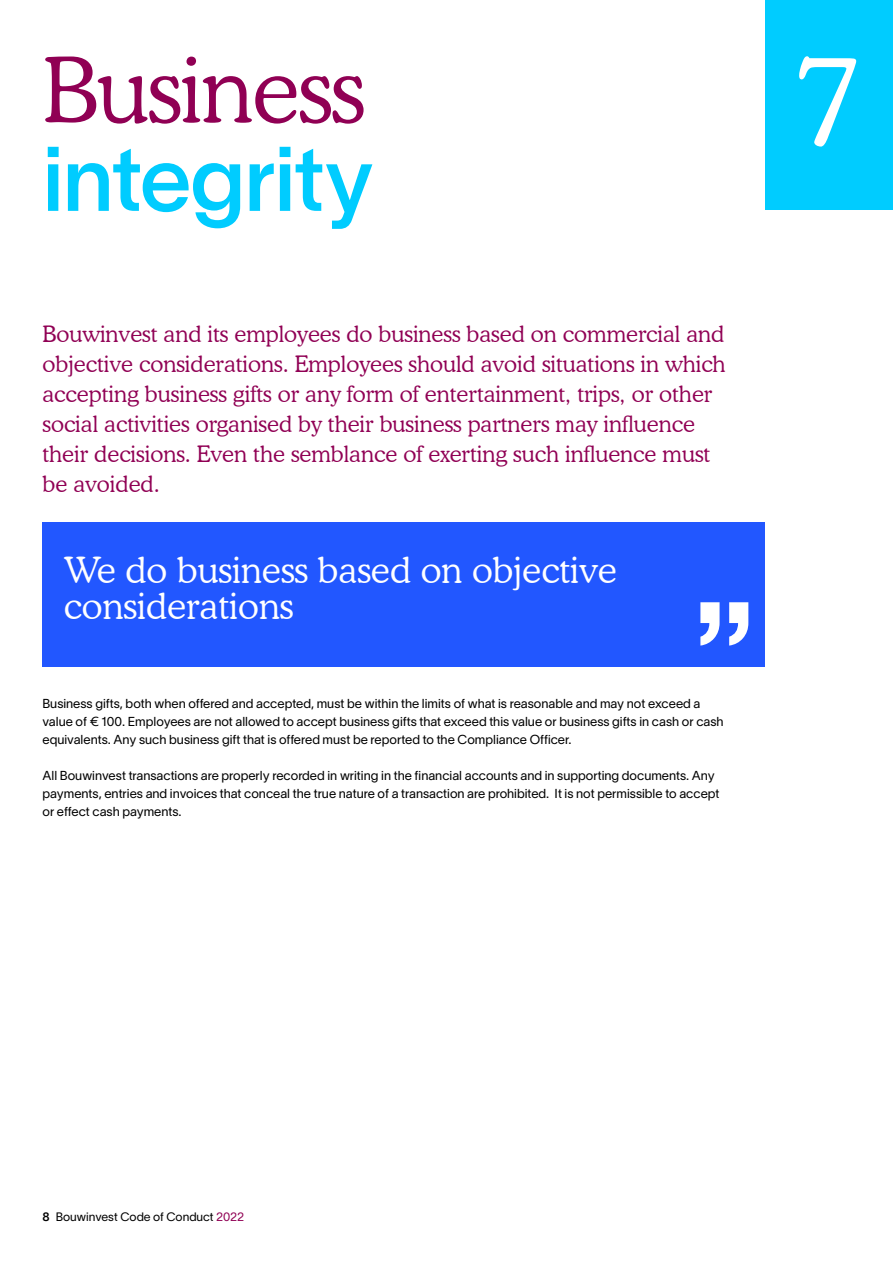
<style>
.page{position:relative;width:893px;height:1263px;background:#fff}
.page>*{position:absolute;margin:0;border:0;box-sizing:border-box;transform-origin:0 0}
.t1{font:700 135px "ASR Helvetica";color:#fff}
.t2{font:300 123px "Cooper BT";color:#fff}
.t3{font:90px "Lausanne 500";letter-spacing:-.015em;color:#0cf}
.t4{font:300 90px "Cooper BT";letter-spacing:-.015em;color:#900054}
.t5{font:300 36px/36px "Cooper BT";color:#fff}
.t6{font:300 22.5px/30px "Cooper BT";color:#900054}
.t7{font:12.75px/18px "Lausanne 300";color:#000}
.t8{font:12px "Lausanne 300";color:#000}
.s1{font-family:"Lausanne 600"}
.s2{color:#900054}
</style>
<div class="page">
<div style="left:43px;top:522px;width:722px;height:144px;background:#2257ff"></div>
<div style="left:765px;top:0;width:128px;height:210px;background:#0cf"></div>
<h3 class="t4" style="left:43px;top:36px;width:324px">Business</h3>
<h3 class="t3" style="left:43px;top:123px;width:333px">integrity</h3>
<p class="t6" style="left:43px;top:319px;width:685px">Bouwinvest and its employees do business based on commercial and objective considerations. Employees should avoid situations in which accepting business gifts or any form of entertainment, trips, or other social activities organised by their business partners may influence their decisions. Even the semblance of exerting such influence must be avoided.</p>
<h3 class="t5" style="left:64px;top:552px;width:555px">We do business based on objective considerations</h3>
<h1 class="t1" style="left:693px;top:567px;width:64px">”</h1>
<p class="t7" style="left:43px;top:694px;width:683px">Business gifts, both when offered and accepted, must be within the limits of what is reasonable and may not exceed a value of € 100. Employees are not allowed to accept business gifts that exceed this value or business gifts in cash or cash equivalents. Any such business gift that is offered must be reported to the Compliance Officer.</p>
<p class="t7" style="left:43px;top:766px;width:678px">All Bouwinvest transactions are properly recorded in writing in the financial accounts and in supporting documents. Any payments, entries and invoices that conceal the true nature of a transaction are prohibited. It is not permissible to accept or effect cash payments.</p>
<h2 class="t2" style="left:795px;top:17px;width:68px">7</h2>
<p class="t8" style="left:43px;top:1209px;width:203px"><span class="s1">8</span> Bouwinvest Code of Conduct <span class="s2">2022</span></p>
</div>
